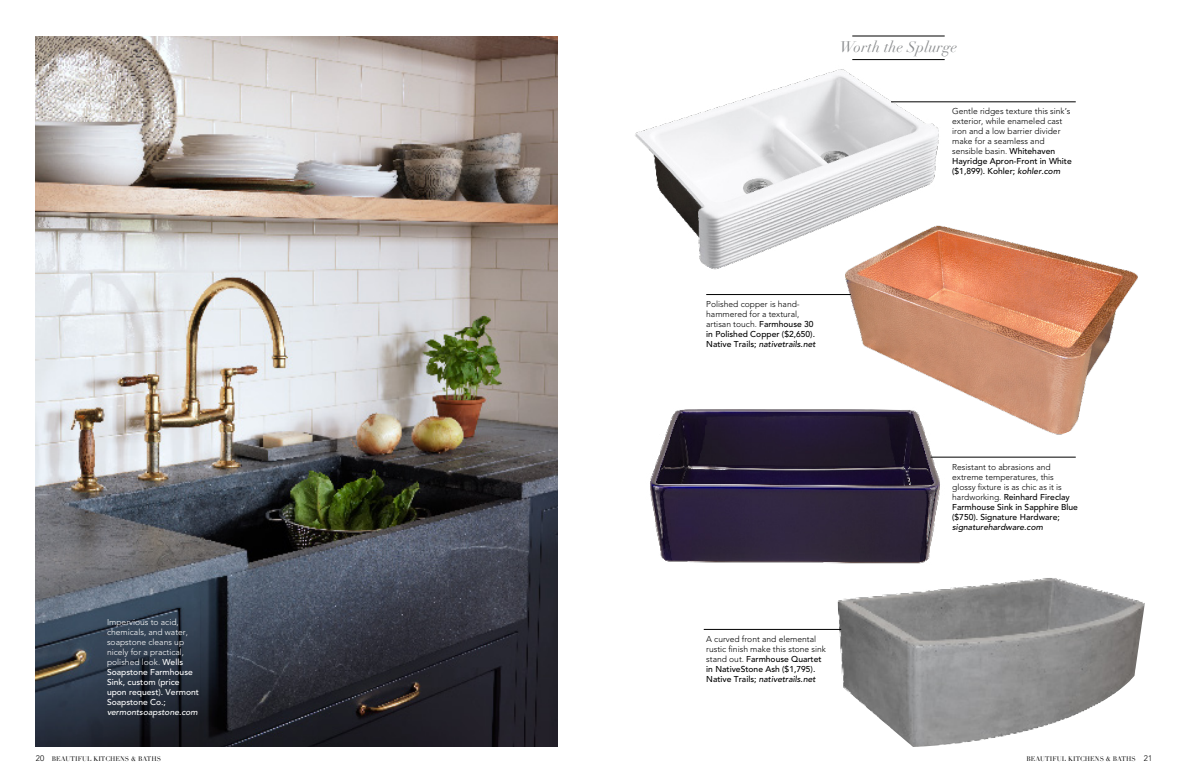
<style>
.page{position:relative;width:1188px;height:783px;background:#fff}
.page>*{position:absolute;margin:0;border:0;box-sizing:border-box;transform-origin:0 0}
.t1{font:italic 15px "Didot";letter-spacing:.01em;color:#8a8c8e}
.t2{font:300 8.5px/10px "Avenir LT Std";color:#000}
.t3{font:300 8.5px/10px "Avenir LT Std";color:#fff}
.t4{font:italic 500 8.5px "Avenir LT Std";color:#000}
.t5{font:italic 500 8.5px "Avenir LT Std";color:#fff}
.t6{font:6.5px "Didot";letter-spacing:.01em;color:#000}
.s1{font-weight:500}
.s2{font-weight:500;font-style:italic}
.s3{font-family:"Avenir LT Std";font-weight:300;font-size:8px}
</style>
<div class="page">
<img style="left:635px;top:69px;width:313px;height:201px">
<img style="left:35px;top:36px;width:523px;height:711px">
<hr style="left:852px;top:59px;width:93px;height:1px;background:#000">
<hr style="left:852px;top:36px;width:93px;height:1px;background:#000">
<img style="left:650px;top:409px;width:294px;height:155px">
<img style="left:838px;top:578px;width:307px;height:169px">
<hr style="left:891px;top:102px;width:185px;height:1px;background:#000">
<hr style="left:704px;top:629px;width:137px;height:1px;background:#000">
<img style="left:838px;top:224px;width:300px;height:213px">
<hr style="left:931px;top:457px;width:145px;height:1px;background:#000">
<hr style="left:706px;top:294px;width:145px;height:1px;background:#000">
<h1 class="t1" style="left:840px;top:38px;width:119px">Worth the Splurge</h1>
<p class="t3" style="left:107px;top:617px;width:93px">Impervious to acid, chemicals, and water, soapstone cleans up nicely for a practical, polished look. <span class="s1">Wells<br>Soapstone Farmhouse<br>Sink, custom (price upon request). Vermont<br>Soapstone Co.;</span></p>
<p class="t5" style="left:107px;top:707px;width:92px">vermontsoapstone.com</p>
<p class="t2" style="left:706px;top:299px;width:111px">Polished copper is hand&shy;hammered for a textural, artisan touch. <span class="s1">Farmhouse 30 in Polished Copper ($2,650).<br>Native Trails;</span> <span class="s2">nativetrails.net</span></p>
<p class="t2" style="left:706px;top:634px;width:121px">A curved front and elemental rustic finish make this stone sink stand out. <span class="s1">Farmhouse Quartet in NativeStone Ash ($1,795).<br>Native Trails;</span> <span class="s2">nativetrails.net</span></p>
<p class="t2" style="left:952px;top:106px;width:121px">Gentle ridges texture this sink’s exterior, while enameled cast iron and a low barrier divider make for a seamless and sensible basin. <span class="s1">Whitehaven<br>Hayridge Apron-Front in White ($1,899). Kohler;</span> <span class="s2">kohler.com</span></p>
<p class="t2" style="left:952px;top:462px;width:127px">Resistant to abrasions and extreme temperatures, this glossy fixture is as chic as it is hardworking. <span class="s1">Reinhard Fireclay<br>Farmhouse Sink in Sapphire Blue ($750). Signature Hardware;</span></p>
<p class="t4" style="left:952px;top:523px;width:92px">signaturehardware.com</p>
<p class="t6" style="left:36px;top:755px;width:127px"><span class="s3">20</span> BEAUTIFUL KITCHENS &amp; BATHS</p>
<p class="t6" style="left:1027px;top:754px;width:127px">BEAUTIFUL KITCHENS &amp; BATHS <span class="s3">21</span></p>
</div>
